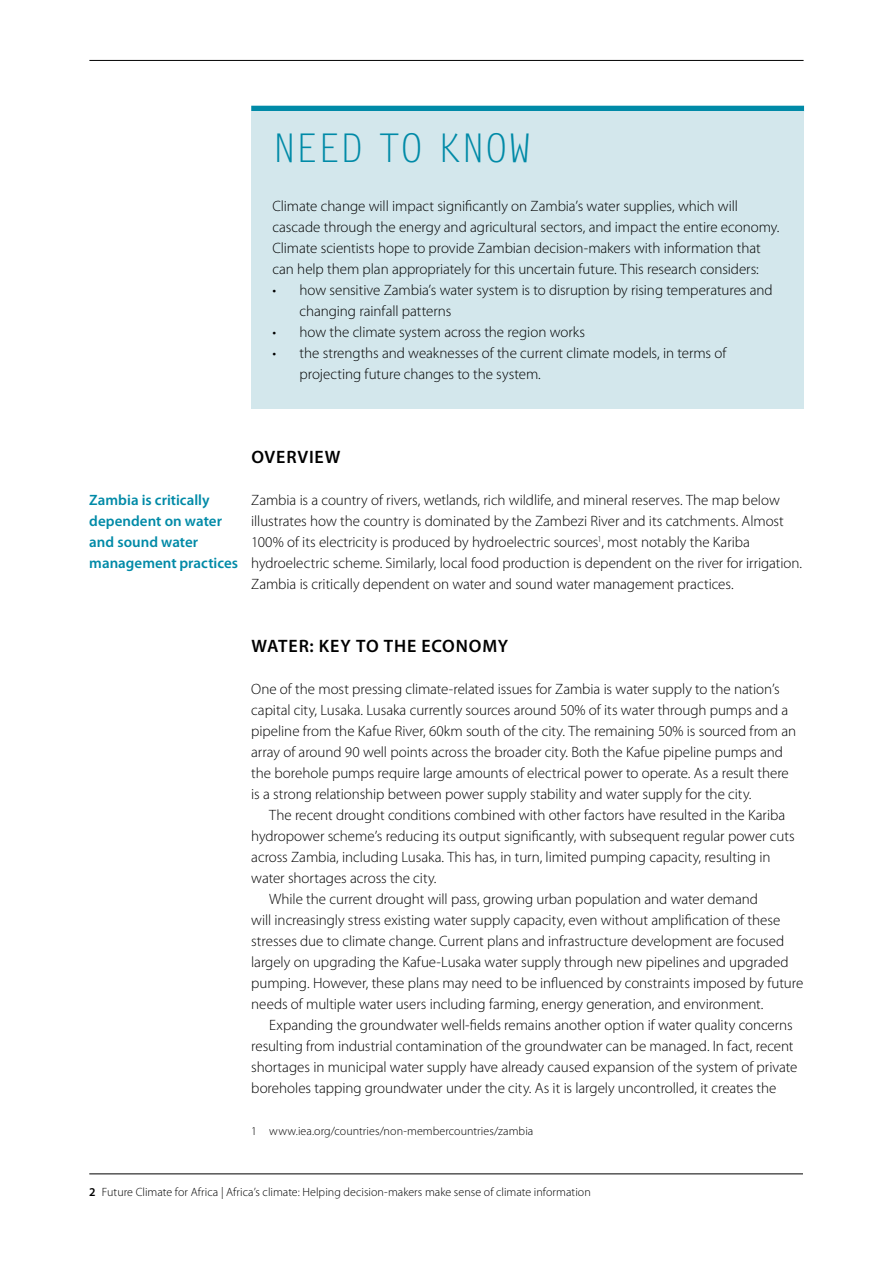
<style>
.page{position:relative;width:893px;height:1263px;background:#fff}
.page>*{position:absolute;margin:0;border:0;box-sizing:border-box;transform-origin:0 0}
.t1{font:39.6px "Letter Gothic Std";letter-spacing:-.025em;color:#008aa7}
.t2{font:600 18px "Myriad Pro";letter-spacing:.045em;color:#000}
.t3{font:300 15px/21px "Myriad Pro";letter-spacing:-.005em;color:#000}
.t4{font:600 15px/21px "Myriad Pro";color:#008aa7}
.t5{font:300 12px "Myriad Pro";letter-spacing:.005em;color:#000}
.s1{font-weight:600}
</style>
<div class="page">
<hr style="left:89px;top:1173px;width:714px;height:1px;background:#000">
<hr style="left:89px;top:60px;width:715px;height:1px;background:#000">
<div style="left:251px;top:106px;width:553px;height:6px;background:#008aa7"></div>
<div style="left:251px;top:112px;width:553px;height:297px;background:#d3e7ec"></div>
<h1 class="t1" style="left:272px;top:126px;width:261px">NEED TO KNOW</h1>
<p class="t3" style="left:272px;top:195px;width:508px">Climate change will impact significantly on Zambia’s water supplies, which will cascade through the energy and agricultural sectors, and impact the entire economy.<br>Climate scientists hope to provide Zambian decision-makers with information that can help them plan appropriately for this uncertain future. This research considers:</p>
<p class="t3" style="left:299px;top:279px;width:475px;text-indent:-27px">• how sensitive Zambia’s water system is to disruption by rising temperatures and changing rainfall patterns</p>
<p class="t3" style="left:272px;top:321px;width:314px">• how the climate system across the region works</p>
<p class="t3" style="left:299px;top:342px;width:428px;text-indent:-27px">• the strengths and weaknesses of the current climate models, in terms of projecting future changes to the system.</p>
<p class="t4" style="left:89px;top:489px;width:150px">Zambia is critically dependent on water and sound water management practices</p>
<p class="t2" style="left:251px;top:445px;width:91px">OVERVIEW</p>
<p class="t3" style="left:251px;top:489px;width:552px">Zambia is a country of rivers, wetlands, rich wildlife, and mineral reserves. The map below illustrates how the country is dominated by the Zambezi River and its catchments. Almost 100% of its electricity is produced by hydroelectric sources<sup>1</sup>, most notably the Kariba hydroelectric scheme. Similarly, local food production is dependent on the river for irrigation.<br>Zambia is critically dependent on water and sound water management practices.</p>
<p class="t2" style="left:251px;top:634px;width:258px">WATER: KEY TO THE ECONOMY</p>
<p class="t3" style="left:251px;top:678px;width:546px">One of the most pressing climate-related issues for Zambia is water supply to the nation’s capital city, Lusaka. Lusaka currently sources around 50% of its water through pumps and a pipeline from the Kafue River, 60km south of the city. The remaining 50% is sourced from an array of around 90 well points across the broader city. Both the Kafue pipeline pumps and the borehole pumps require large amounts of electrical power to operate. As a result there is a strong relationship between power supply stability and water supply for the city.</p>
<p class="t3" style="left:269px;top:804px;width:517px">The recent drought conditions combined with other factors have resulted in the Kariba</p>
<p class="t3" style="left:251px;top:825px;width:545px">hydropower scheme’s reducing its output significantly, with subsequent regular power cuts</p>
<p class="t3" style="left:251px;top:846px;width:521px">across Zambia, including Lusaka. This has, in turn, limited pumping capacity, resulting in</p>
<p class="t3" style="left:251px;top:867px;width:187px">water shortages across the city.</p>
<p class="t3" style="left:269px;top:888px;width:490px">While the current drought will pass, growing urban population and water demand</p>
<p class="t3" style="left:251px;top:909px;width:531px">will increasingly stress existing water supply capacity, even without amplification of these</p>
<p class="t3" style="left:251px;top:930px;width:535px">stresses due to climate change. Current plans and infrastructure development are focused</p>
<p class="t3" style="left:251px;top:951px;width:539px">largely on upgrading the Kafue-Lusaka water supply through new pipelines and upgraded</p>
<p class="t3" style="left:251px;top:972px;width:554px">pumping. However, these plans may need to be influenced by constraints imposed by future</p>
<p class="t3" style="left:251px;top:993px;width:514px">needs of multiple water users including farming, energy generation, and environment.</p>
<p class="t3" style="left:269px;top:1014px;width:525px">Expanding the groundwater well-fields remains another option if water quality concerns</p>
<p class="t3" style="left:251px;top:1035px;width:544px">resulting from industrial contamination of the groundwater can be managed. In fact, recent</p>
<p class="t3" style="left:251px;top:1056px;width:548px">shortages in municipal water supply have already caused expansion of the system of private</p>
<p class="t3" style="left:251px;top:1077px;width:527px">boreholes tapping groundwater under the city. As it is largely uncontrolled, it creates the</p>
<p class="t5" style="left:251px;top:1124px;width:284px">1 www.iea.org/countries/non-membercountries/zambia</p>
<p class="t5" style="left:89px;top:1185px;width:503px"><span class="s1">2</span> Future Climate for Africa | Africa’s climate: Helping decision-makers make sense of climate information</p>
</div>
